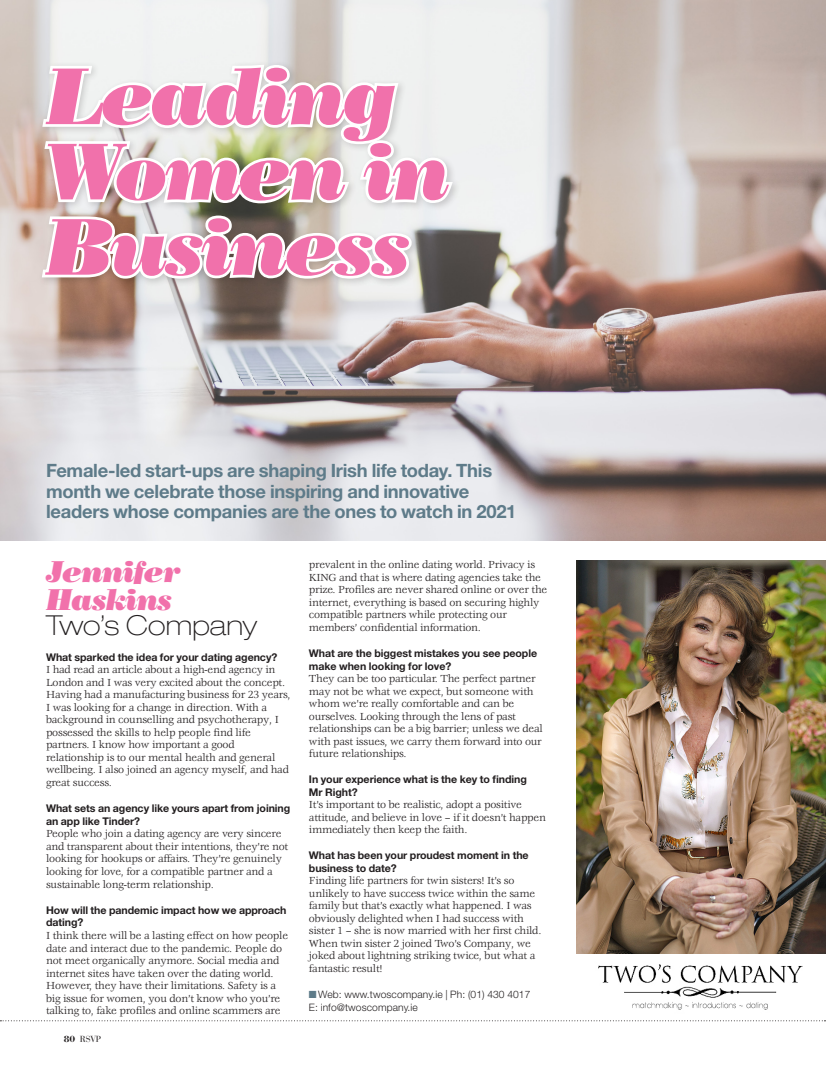
<style>
.page{position:relative;width:826px;height:1074px;background:#fff}
.page>*{position:absolute;margin:0;border:0;box-sizing:border-box;transform-origin:0 0}
.t1{font:italic 80.12px/75.2px "Bodoni Std Poster";letter-spacing:-.035em;color:#f171ab}
.t2{font:italic 30px/28.2px "Bodoni Std Poster";letter-spacing:-.035em;color:#f171ab}
.t3{font:100 expanded 27.5px "Helvetica Neue LT Std";letter-spacing:.005em;color:#231f20}
.t4{font:700 18.38px/20.2px "Helvetica Neue LT Std";letter-spacing:-.015em;color:#5e7b89}
.t5{font:11.25px/12.5px "Veljovic Std";letter-spacing:-.02em;color:#231f20}
.t6{font:700 10.62px/12.9px "Helvetica Neue LT Std";letter-spacing:-.005em;color:#231f20}
.t7{font:300 10.25px/12.9px "Helvetica Neue LT Std";letter-spacing:.01em;color:#231f20}
.t8{font:8.75px "Bauer Bodoni Std";color:#231f20}
.s1{font-family:"Bodoni Std";font-weight:700;font-size:9.5px}
.s2{color:#5e7b89}
</style>
<div class="page">
<img style="left:0;top:0;width:826px;height:540px">
<svg style="left:0;top:1020px;width:825px;height:1px"></svg>
<img style="left:576px;top:560px;width:250px;height:393px">
<img style="left:598px;top:964px;width:205px;height:46px">
<div style="left:38px;top:60px;width:424px;height:228px;background:#231f20;opacity:.2"></div>
<svg style="left:39px;top:62px;width:417px;height:144px"></svg>
<svg style="left:39px;top:213px;width:375px;height:68px"></svg>
<h1 class="t1" style="left:46px;top:58px;width:406px">Leading<br>Women in<br>Business</h1>
<h3 class="t4" style="left:46px;top:460px;width:472px">Female-led start-ups are shaping Irish life today. This month we celebrate those inspiring and innovative leaders whose companies are the ones to watch in 2021</h3>
<h2 class="t2" style="left:46px;top:557px;width:136px">Jennifer<br>Haskins</h2>
<h3 class="t3" style="left:46px;top:609px;width:212px">Two’s Company</h3>
<p class="t6" style="left:46px;top:650px;width:233px">What sparked the idea for your dating agency?</p>
<p class="t5" style="left:46px;top:664px;width:246px">I had read an article about a high-end agency in London and I was very excited about the concept.<br>Having had a manufacturing business for 23 years, I was looking for a change in direction. With a background in counselling and psychotherapy, I possessed the skills to help people find life partners. I know how important a good relationship is to our mental health and general wellbeing. I also joined an agency myself, and had great success.</p>
<p class="t6" style="left:46px;top:801px;width:246px">What sets an agency like yours apart from joining an app like Tinder?</p>
<p class="t5" style="left:46px;top:828px;width:244px">People who join a dating agency are very sincere and transparent about their intentions, they’re not looking for hookups or affairs. They’re genuinely looking for love, for a compatible partner and a sustainable long-term relationship.</p>
<p class="t6" style="left:46px;top:903px;width:242px">How will the pandemic impact how we approach dating?</p>
<p class="t5" style="left:46px;top:929px;width:243px">I think there will be a lasting effect on how people date and interact due to the pandemic. People do not meet organically anymore. Social media and internet sites have taken over the dating world.<br>However, they have their limitations. Safety is a big issue for women, you don’t know who you’re talking to, fake profiles and online scammers are</p>
<p class="t8" style="left:64px;top:1033px;width:39px"><span class="s1">80</span> RSVP</p>
<p class="t5" style="left:309px;top:559px;width:240px">prevalent in the online dating world. Privacy is KING and that is where dating agencies take the prize. Profiles are never shared online or over the internet, everything is based on securing highly compatible partners while protecting our members’ confidential information.</p>
<p class="t6" style="left:309px;top:646px;width:230px">What are the biggest mistakes you see people make when looking for love?</p>
<p class="t5" style="left:309px;top:673px;width:235px">They can be too particular. The perfect partner may not be what we expect, but someone with whom we’re really comfortable and can be ourselves. Looking through the lens of past relationships can be a big barrier; unless we deal with past issues, we carry them forward into our future relationships.</p>
<p class="t6" style="left:309px;top:772px;width:219px">In your experience what is the key to finding<br>Mr Right?</p>
<p class="t5" style="left:309px;top:799px;width:238px">It’s important to be realistic, adopt a positive attitude, and believe in love – if it doesn’t happen immediately then keep the faith.</p>
<p class="t6" style="left:309px;top:848px;width:221px">What has been your proudest moment in the business to date?</p>
<p class="t5" style="left:309px;top:875px;width:234px">Finding life partners for twin sisters! It’s so unlikely to have success twice within the same family but that’s exactly what happened. I was obviously delighted when I had success with sister 1 – she is now married with her first child.<br>When twin sister 2 joined Two’s Company, we joked about lightning striking twice, but what a fantastic result!</p>
<p class="t7" style="left:309px;top:987px;width:223px"><span class="s2">■</span>Web: www.twoscompany.ie | Ph: (01) 430 4017<br>E: info@twoscompany.ie</p>
</div>
